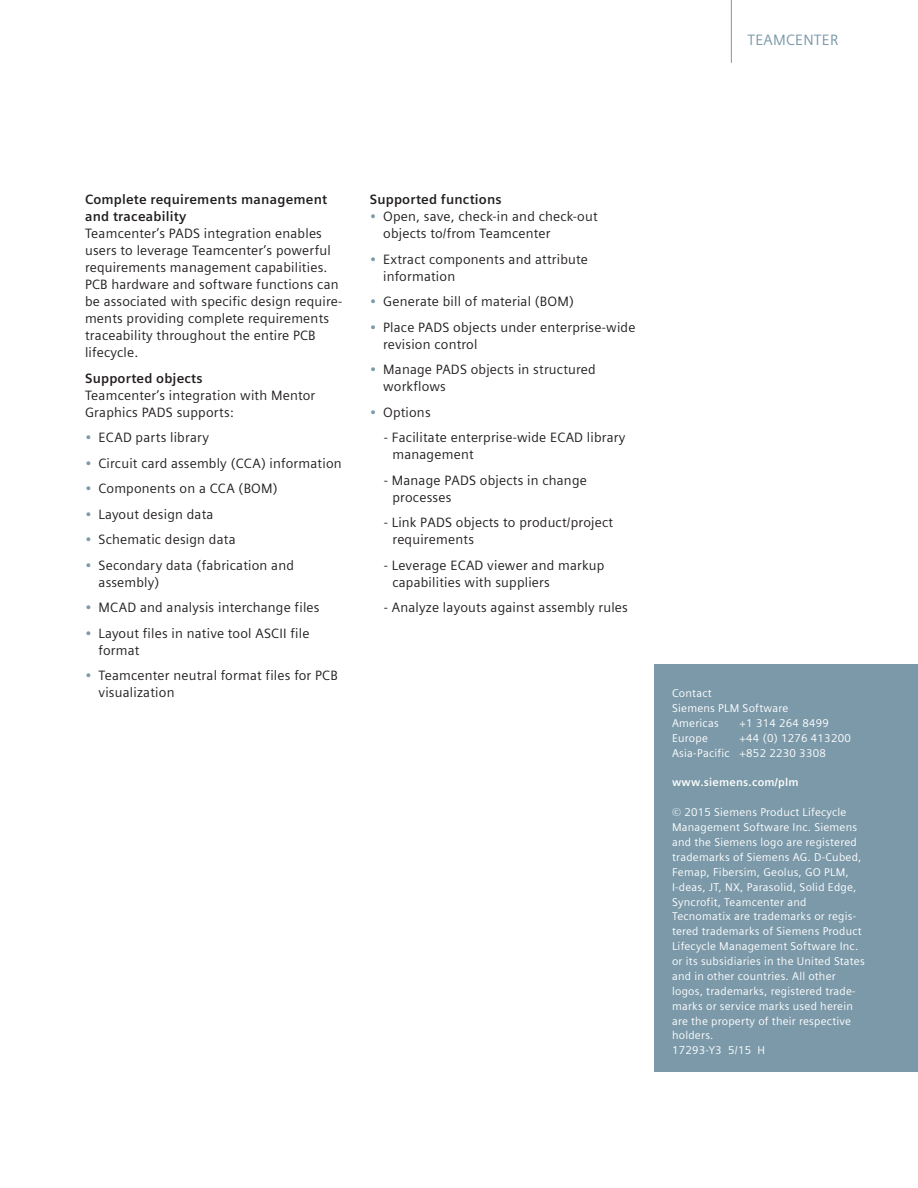
<style>
.page{position:relative;width:918px;height:1188px;background:#fff}
.page>*{position:absolute;margin:0;border:0;box-sizing:border-box;transform-origin:0 0}
.t1{font:15px "Siemens Sans";letter-spacing:.015em;color:#7b99a9}
.t2{font:13.5px/17px "Siemens Sans";letter-spacing:.015em;color:#231f20}
.t3{font:13.5px/17px "Siemens Sans Global";letter-spacing:.015em;color:#231f20}
.t4{font:700 13.5px/17px "Siemens Sans";letter-spacing:.015em;color:#231f20}
.t5{font:11.25px/14.9px "Siemens Sans";letter-spacing:.02em;color:#fff}
.t6{font:700 11.25px "Siemens Sans";letter-spacing:.02em;color:#fff}
.s1{color:#7b99a9}
</style>
<div class="page">
<hr style="left:731px;top:0;width:1px;height:63px;background:#7b99a9">
<div style="left:655px;top:664px;width:263px;height:408px;background:#7b99a9"></div>
<p class="t1" style="left:748px;top:32px;width:92px">TEAMCENTER</p>
<p class="t4" style="left:85px;top:191px;width:244px">Complete requirements management and traceability</p>
<p class="t2" style="left:85px;top:225px;width:259px">Teamcenter’s PADS integration enables users to leverage Teamcenter’s powerful requirements management capabilities.<br>PCB hardware and software functions can be associated with specific design require&shy;ments providing complete requirements traceability throughout the entire PCB lifecycle.</p>
<p class="t4" style="left:85px;top:370px;width:119px">Supported objects</p>
<p class="t2" style="left:85px;top:387px;width:232px">Teamcenter’s integration with Mentor<br>Graphics PADS supports:</p>
<p class="t2" style="left:85px;top:429px;width:126px"><span class="s1">•</span> ECAD parts library</p>
<p class="t2" style="left:85px;top:455px;width:258px"><span class="s1">•</span> Circuit card assembly (CCA) information</p>
<p class="t2" style="left:85px;top:480px;width:194px"><span class="s1">•</span> Components on a CCA (BOM)</p>
<p class="t2" style="left:85px;top:506px;width:130px"><span class="s1">•</span> Layout design data</p>
<p class="t2" style="left:85px;top:531px;width:152px"><span class="s1">•</span> Schematic design data</p>
<p class="t2" style="left:99px;top:557px;width:197px;text-indent:-14px"><span class="s1">•</span> Secondary data (fabrication and assembly)</p>
<p class="t2" style="left:85px;top:599px;width:236px"><span class="s1">•</span> MCAD and analysis interchange files</p>
<p class="t2" style="left:99px;top:625px;width:212px;text-indent:-14px"><span class="s1">•</span> Layout files in native tool ASCII file format</p>
<p class="t2" style="left:99px;top:667px;width:241px;text-indent:-14px"><span class="s1">•</span> Teamcenter neutral format files for PCB visualization</p>
<p class="t4" style="left:370px;top:191px;width:133px">Supported functions</p>
<p class="t2" style="left:383px;top:208px;width:216px;text-indent:-14px"><span class="s1">•</span> Open, save, check-in and check-out objects to/from Teamcenter</p>
<p class="t2" style="left:383px;top:251px;width:206px;text-indent:-14px"><span class="s1">•</span> Extract components and attribute information</p>
<p class="t2" style="left:370px;top:293px;width:206px"><span class="s1">•</span> Generate bill of material (BOM)</p>
<p class="t2" style="left:383px;top:319px;width:254px;text-indent:-14px"><span class="s1">•</span> Place PADS objects under enterprise-wide revision control</p>
<p class="t2" style="left:383px;top:361px;width:214px;text-indent:-14px"><span class="s1">•</span> Manage PADS objects in structured workflows</p>
<p class="t2" style="left:370px;top:404px;width:63px"><span class="s1">•</span> Options</p>
<p class="t3" style="left:392px;top:429px;width:235px;text-indent:-9px">- Facilitate enterprise-wide ECAD library management</p>
<p class="t3" style="left:392px;top:472px;width:196px;text-indent:-9px">- Manage PADS objects in change processes</p>
<p class="t3" style="left:392px;top:514px;width:222px;text-indent:-9px">- Link PADS objects to product/project requirements</p>
<p class="t3" style="left:392px;top:557px;width:214px;text-indent:-9px">- Leverage ECAD viewer and markup capabilities with suppliers</p>
<p class="t3" style="left:384px;top:599px;width:246px">- Analyze layouts against assembly rules</p>
<p class="t5" style="left:672px;top:686px;width:118px">Contact<br>Siemens PLM Software<br>Americas</p>
<p class="t5" style="left:740px;top:716px;width:91px">+1 314 264 8499</p>
<p class="t5" style="left:672px;top:731px;width:180px;text-indent:68px">+44 (0) 1276 413200<br>Asia-Pacific +852 2230 3308</p>
<p class="t6" style="left:672px;top:776px;width:128px">www.siemens.com/plm</p>
<p class="t5" style="left:672px;top:805px;width:194px">© 2015 Siemens Product Lifecycle<br>Management Software Inc. Siemens and the Siemens logo are registered trademarks of Siemens AG. D-Cubed,<br>Femap, Fibersim, Geolus, GO PLM,<br>I-deas, JT, NX, Parasolid, Solid Edge,<br>Syncrofit, Teamcenter and<br>Tecnomatix are trademarks or regis&shy;tered trademarks of Siemens Product<br>Lifecycle Management Software Inc. or its subsidiaries in the United States and in other countries. All other logos, trademarks, registered trade&shy;marks or service marks used herein are the property of their respective holders.<br>17293-Y3 5/15 H</p>
<p class="t5" style="left:672px;top:731px;width:37px">Europe</p>
</div>
